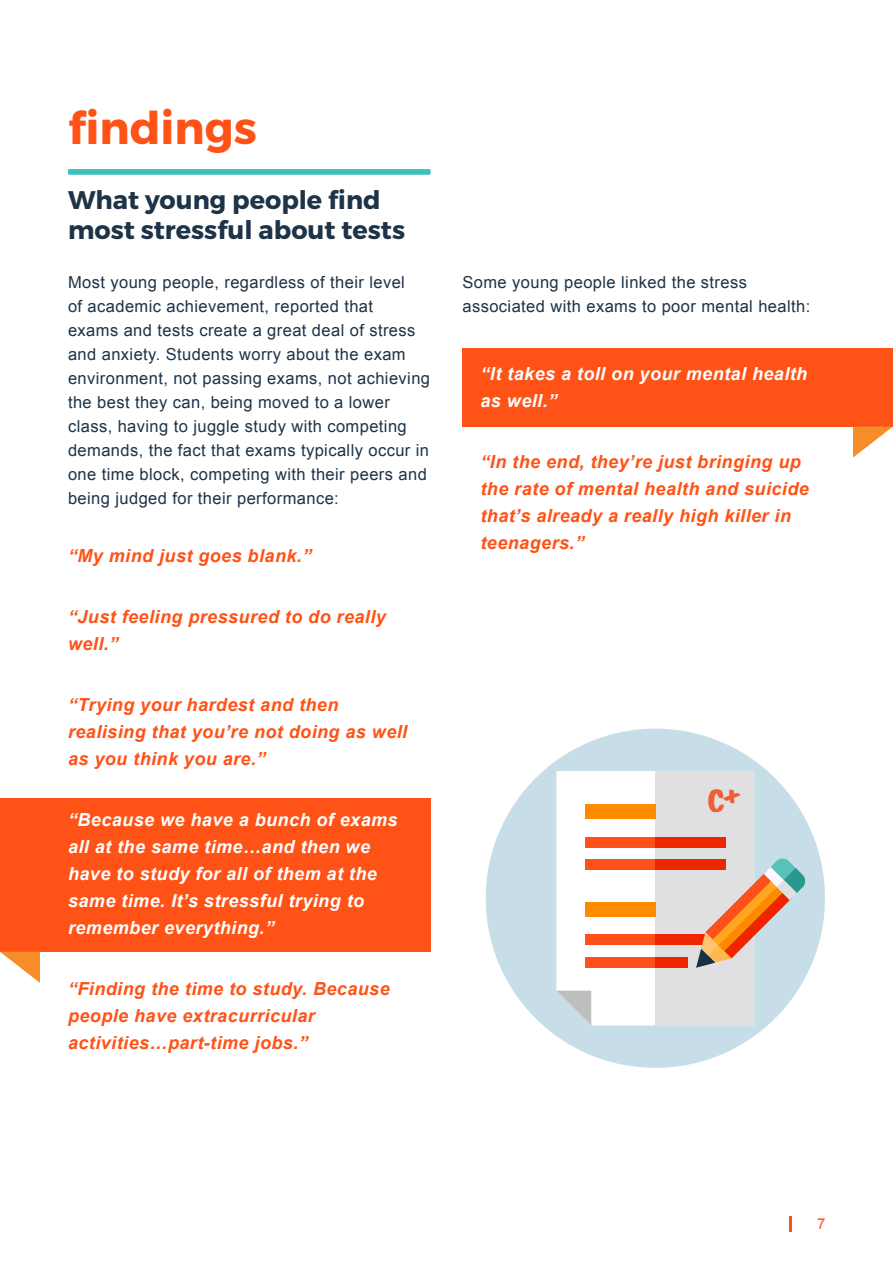
<style>
.page{position:relative;width:893px;height:1263px;background:#fff}
.page>*{position:absolute;margin:0;border:0;box-sizing:border-box;transform-origin:0 0}
.Heading_1{font:700 45px "Montserrat";color:#ff5216}
.Sub-Heading_1{font:700 25.5px/30.6px "Montserrat";color:#1e3347}
.Quote_orange{font:italic 700 18px/27px "Arial";letter-spacing:.025em;color:#ff5216}
.Quote_orange-2{font:italic 700 18px/27px "Arial";letter-spacing:.025em;color:#fff}
.t1{font:16.5px/24px "Arial";letter-spacing:.025em;color:#1e3347}
.t2{font:15px "Arial";color:#ff5216}
</style>
<div class="page">
<svg style="left:790px;top:1216px;width:2px;height:16px"></svg>
<div style="left:0;top:798px;width:431px;height:154px;background:#ff5216"></div>
<div style="left:462px;top:348px;width:431px;height:79px;background:#ff5216"></div>
<div style="left:68px;top:169px;width:363px;height:6px;background:#3fc0bf"></div>
<div style="left:486px;top:729px;width:339px;height:339px;background:#c7dee8;border-radius:50%"></div>
<div style="left:556px;top:771px;width:99px;height:254px;background:#fff"></div>
<div style="left:655px;top:771px;width:99px;height:254px;background:#e0e0e3"></div>
<svg style="left:556px;top:991px;width:35px;height:34px"></svg>
<div style="left:585px;top:805px;width:70px;height:14px;background:#ff8a00"></div>
<div style="left:585px;top:837px;width:141px;height:11px;background:#ff4f1a"></div>
<div style="left:655px;top:837px;width:71px;height:11px;background:#ed2600"></div>
<div style="left:585px;top:859px;width:141px;height:11px;background:#ff4f1a"></div>
<div style="left:655px;top:859px;width:71px;height:11px;background:#ed2600"></div>
<div style="left:585px;top:902px;width:70px;height:15px;background:#ff8a00"></div>
<div style="left:585px;top:934px;width:141px;height:11px;background:#ff4f1a"></div>
<div style="left:655px;top:934px;width:71px;height:11px;background:#ed2600"></div>
<div style="left:585px;top:957px;width:103px;height:10px;background:#ff4f1a"></div>
<div style="left:655px;top:957px;width:33px;height:10px;background:#ed2600"></div>
<svg style="left:696px;top:858px;width:110px;height:109px"></svg>
<svg style="left:853px;top:426px;width:40px;height:32px"></svg>
<svg style="left:0;top:952px;width:40px;height:31px"></svg>
<p class="Heading_1" style="left:68px;top:100px;width:190px">findings</p>
<p class="Sub-Heading_1" style="left:68px;top:185px;width:339px">What young people find most stressful about tests</p>
<p class="t1" style="left:68px;top:270px;width:364px">Most young people, regardless of their level<br>of academic achievement, reported that<br>exams and tests create a great deal of stress and anxiety. Students worry about the exam environment, not passing exams, not achieving the best they can, being moved to a lower class, having to juggle study with competing demands, the fact that exams typically occur in one time block, competing with their peers and being judged for their performance:</p>
<p class="Quote_orange" style="left:68px;top:542px;width:245px">“My mind just goes blank.”</p>
<p class="Quote_orange" style="left:68px;top:603px;width:319px">“Just feeling pressured to do really well.”</p>
<p class="Quote_orange" style="left:68px;top:691px;width:341px">“Trying your hardest and then realising that you’re not doing as well as you think you are.”</p>
<p class="Quote_orange-2" style="left:68px;top:806px;width:331px">“Because we have a bunch of exams all at the same time…and then we have to study for all of them at the same time. It’s stressful trying to remember everything.”</p>
<p class="Quote_orange" style="left:68px;top:975px;width:323px">“Finding the time to study. Because people have extracurricular activities…part-time jobs.”</p>
<p class="t1" style="left:462px;top:270px;width:349px">Some young people linked the stress associated with exams to poor mental health:</p>
<p class="Quote_orange-2" style="left:480px;top:361px;width:328px">“It takes a toll on your mental health as well.”</p>
<p class="Quote_orange" style="left:480px;top:449px;width:330px">“In the end, they’re just bringing up the rate of mental health and suicide that’s already a really high killer in teenagers.”</p>
<p class="t2" style="left:817px;top:1214px;width:10px">7</p>
</div>
